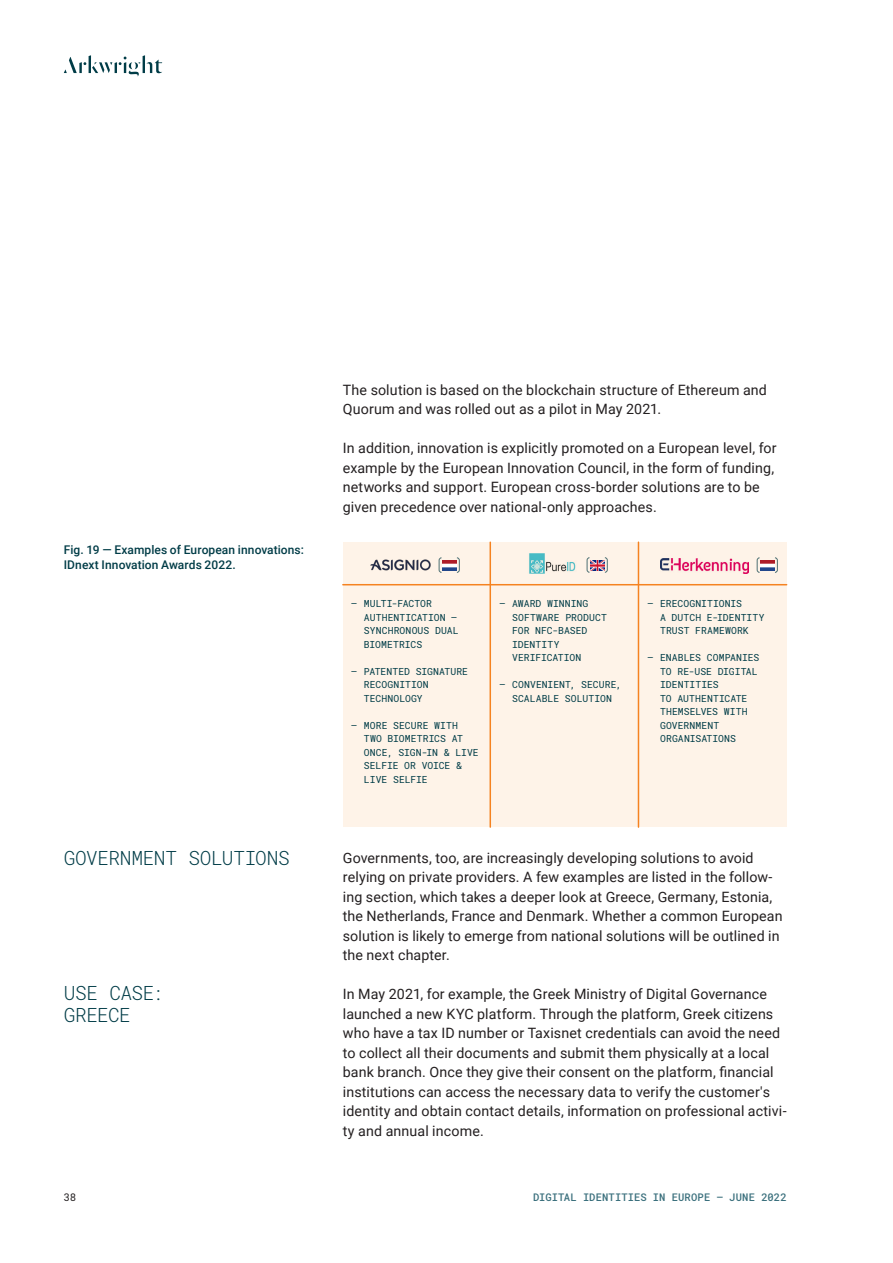
<style>
.page{position:relative;width:893px;height:1263px;background:#fff}
.page>*{position:absolute;margin:0;border:0;box-sizing:border-box;transform-origin:0 0}
.t1{font:300 19.5px "Roboto Mono";letter-spacing:-.02em;color:#003c47}
.TESTO_BASE{font:14.25px/19.5px "Roboto";letter-spacing:.01em;color:#231f20}
.t2{font:500 12px/15px "Roboto";letter-spacing:.005em;color:#003c47}
.t3{font:500 10.5px "Roboto Mono";letter-spacing:.01em;color:#3b707d}
.t4{font:10.5px "Roboto Mono";color:#231f20}
.t5{font:9.75px "Roboto Mono";letter-spacing:.005em;color:#003c47}
</style>
<div class="page">
<svg style="left:64px;top:55px;width:98px;height:22px"></svg>
<div style="left:343px;top:542px;width:444px;height:285px;background:#fef3e8"></div>
<img style="left:370px;top:559px;width:60px;height:12px">
<img style="left:442px;top:560px;width:14px;height:11px">
<svg style="left:456px;top:557px;width:4px;height:16px"></svg>
<svg style="left:438px;top:557px;width:4px;height:16px"></svg>
<img style="left:529px;top:553px;width:62px;height:21px">
<img style="left:590px;top:560px;width:14px;height:10px">
<svg style="left:604px;top:557px;width:4px;height:16px"></svg>
<svg style="left:586px;top:557px;width:4px;height:16px"></svg>
<img style="left:660px;top:558px;width:89px;height:16px">
<svg style="left:756px;top:557px;width:22px;height:16px"></svg>
<hr style="left:343px;top:584px;width:444px;height:1px;background:#f58220">
<hr style="left:489px;top:542px;width:2px;height:285px;background:#f58220">
<hr style="left:638px;top:542px;width:1px;height:285px;background:#f58220">
<p class="t2" style="left:64px;top:541px;width:242px">Fig. 19 — Examples of European innovations:<br>IDnext Innovation Awards 2022.</p>
<p class="t1" style="left:64px;top:844px;width:227px">GOVERNMENT SOLUTIONS</p>
<p class="t1" style="left:64px;top:979px;width:101px">USE CASE:</p>
<p class="t1" style="left:64px;top:1001px;width:69px">GREECE</p>
<p class="TESTO_BASE" style="left:343px;top:379px;width:426px">The solution is based on the blockchain structure of Ethereum and<br>Quorum and was rolled out as a pilot in May 2021.</p>
<p class="TESTO_BASE" style="left:343px;top:438px;width:435px">In addition, innovation is explicitly promoted on a European level, for example by the European Innovation Council, in the form of funding, networks and support. European cross-border solutions are to be given precedence over national-only approaches.</p>
<p class="t5" style="left:351px;top:597px;width:82px">— MULTI-FACTOR</p>
<p class="t5" style="left:364px;top:610px;width:95px">AUTHENTICATION –</p>
<p class="t5" style="left:364px;top:624px;width:96px">SYNCHRONOUS DUAL</p>
<p class="t5" style="left:364px;top:637px;width:60px">BIOMETRICS</p>
<p class="t5" style="left:351px;top:664px;width:118px">— PATENTED SIGNATURE</p>
<p class="t5" style="left:364px;top:678px;width:66px">RECOGNITION</p>
<p class="t5" style="left:364px;top:691px;width:60px">TECHNOLOGY</p>
<p class="t5" style="left:351px;top:718px;width:108px">— MORE SECURE WITH</p>
<p class="t5" style="left:364px;top:732px;width:100px">TWO BIOMETRICS AT</p>
<p class="t5" style="left:364px;top:745px;width:116px">ONCE, SIGN-IN &amp; LIVE</p>
<p class="t5" style="left:364px;top:759px;width:100px">SELFIE OR VOICE &amp;</p>
<p class="t5" style="left:364px;top:772px;width:65px">LIVE SELFIE</p>
<p class="t5" style="left:499px;top:597px;width:91px">— AWARD WINNING</p>
<p class="t5" style="left:512px;top:610px;width:96px">SOFTWARE PRODUCT</p>
<p class="t5" style="left:512px;top:624px;width:77px">FOR NFC-BASED</p>
<p class="t5" style="left:512px;top:637px;width:49px">IDENTITY</p>
<p class="t5" style="left:512px;top:651px;width:71px">VERIFICATION</p>
<p class="t5" style="left:499px;top:678px;width:124px">— CONVENIENT, SECURE,</p>
<p class="t5" style="left:512px;top:691px;width:101px">SCALABLE SOLUTION</p>
<p class="t5" style="left:647px;top:597px;width:96px">— ERECOGNITIONIS</p>
<p class="t5" style="left:660px;top:610px;width:106px">A DUTCH E-IDENTITY</p>
<p class="t5" style="left:660px;top:624px;width:90px">TRUST FRAMEWORK</p>
<p class="t5" style="left:647px;top:651px;width:113px">— ENABLES COMPANIES</p>
<p class="t5" style="left:660px;top:664px;width:99px">TO RE-USE DIGITAL</p>
<p class="t5" style="left:660px;top:678px;width:60px">IDENTITIES</p>
<p class="t5" style="left:660px;top:691px;width:89px">TO AUTHENTICATE</p>
<p class="t5" style="left:660px;top:705px;width:89px">THEMSELVES WITH</p>
<p class="t5" style="left:660px;top:718px;width:61px">GOVERNMENT</p>
<p class="t5" style="left:660px;top:732px;width:77px">ORGANISATIONS</p>
<p class="TESTO_BASE" style="left:343px;top:847px;width:441px">Governments, too, are increasingly developing solutions to avoid relying on private providers. A few examples are listed in the follow&shy;ing section, which takes a deeper look at Greece, Germany, Estonia, the Netherlands, France and Denmark. Whether a common European solution is likely to emerge from national solutions will be outlined in the next chapter.</p>
<p class="TESTO_BASE" style="left:343px;top:984px;width:445px">In May 2021, for example, the Greek Ministry of Digital Governance launched a new KYC platform. Through the platform, Greek citizens who have a tax ID number or Taxisnet credentials can avoid the need to collect all their documents and submit them physically at a local bank branch. Once they give their consent on the platform, financial institutions can access the necessary data to verify the customer's identity and obtain contact details, information on professional activi&shy;ty and annual income.</p>
<p class="t4" style="left:64px;top:1189px;width:14px">38</p>
<p class="t3" style="left:533px;top:1189px;width:255px">DIGITAL IDENTITIES IN EUROPE — JUNE 2022</p>
</div>
